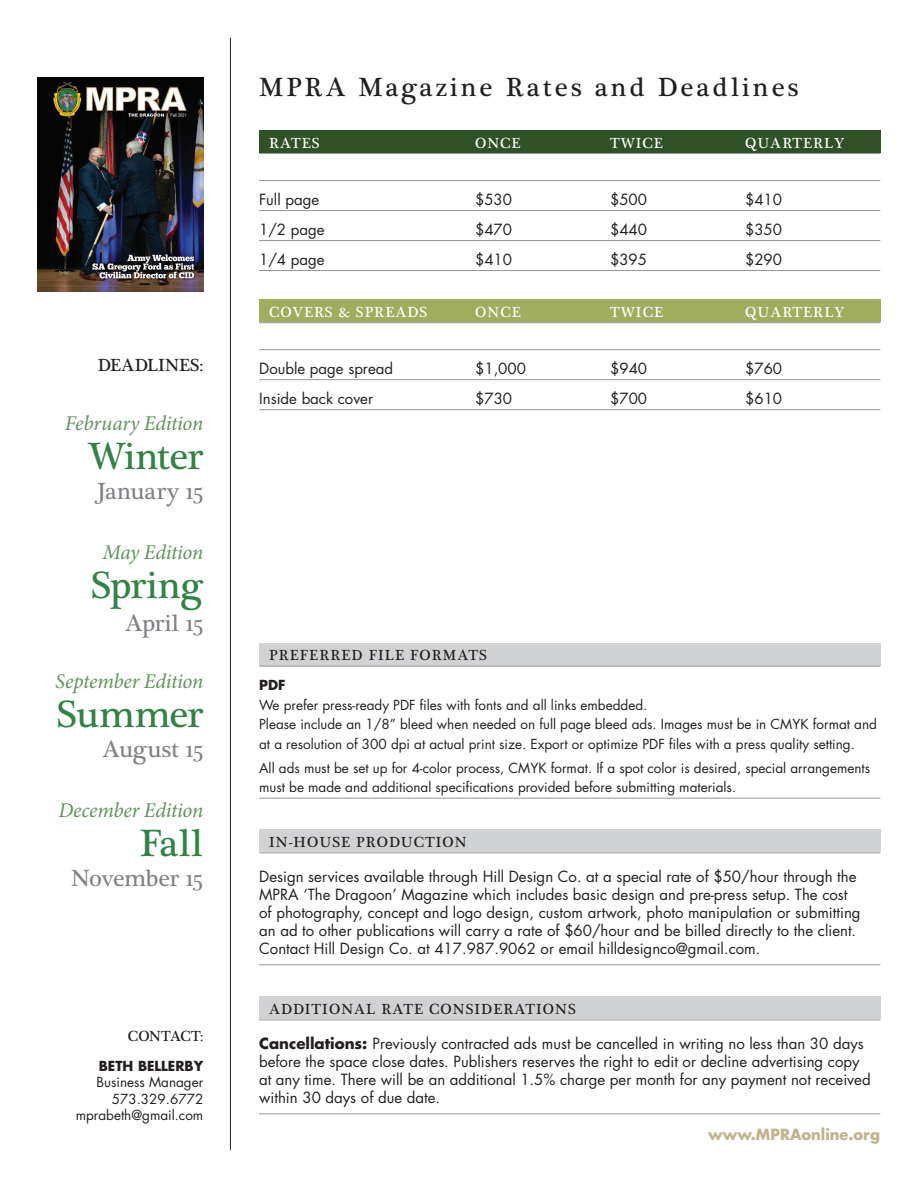
<style>
.page{position:relative;width:918px;height:1188px;background:#fff}
.page>*{position:absolute;margin:0;border:0;box-sizing:border-box;transform-origin:0 0}
.t1{font:39px "Plantagenet Cherokee";letter-spacing:-.015em;color:#328145}
.t2{font:27px "Plantagenet Cherokee";letter-spacing:.11em;color:#231f20}
.t3{font:24px "Plantagenet Cherokee";color:#808285}
.t4{font:24px "Plantagenet Cherokee";letter-spacing:-.02em;color:#808285}
.t5{font:italic 21px "Minion Pro";letter-spacing:-.015em;color:#61915d}
.t6{font:18px "Plantagenet Cherokee";letter-spacing:.005em;color:#231f20}
.t7{font:15px/18px "Futura Std";color:#231f20}
.t8{font:15px "Plantagenet Cherokee";letter-spacing:.07em;color:#231f20}
.t9{font:15px "Plantagenet Cherokee";letter-spacing:.07em;color:#fff}
.t10{font:700 15px "Futura Std";color:#c1b28f}
.t11{font:15px "Plantagenet Cherokee";letter-spacing:-.015em;color:#231f20}
.t12{font:13.5px/19.5px "Futura Std";color:#231f20}
.t13{font:700 13.5px "Futura Std";color:#231f20}
.s1{font-weight:700}
</style>
<div class="page">
<hr style="left:230px;top:38px;width:1px;height:1112px;background:#231f20">
<div style="left:259px;top:130px;width:621px;height:23px;background:#2f5125"></div>
<hr style="left:259px;top:153px;width:621px;height:1px;background:#939598">
<hr style="left:259px;top:180px;width:621px;height:1px;background:#939598">
<hr style="left:259px;top:210px;width:621px;height:1px;background:#939598">
<hr style="left:259px;top:240px;width:621px;height:1px;background:#939598">
<hr style="left:259px;top:270px;width:621px;height:1px;background:#939598">
<div style="left:259px;top:299px;width:621px;height:23px;background:#a0ad5e"></div>
<hr style="left:259px;top:322px;width:621px;height:1px;background:#939598">
<hr style="left:259px;top:349px;width:621px;height:1px;background:#939598">
<hr style="left:259px;top:379px;width:621px;height:1px;background:#939598">
<hr style="left:259px;top:409px;width:621px;height:1px;background:#939598">
<div style="left:259px;top:829px;width:621px;height:23px;background:#d1d2d4"></div>
<hr style="left:259px;top:852px;width:621px;height:1px;background:#939598">
<hr style="left:259px;top:964px;width:621px;height:1px;background:#939598">
<div style="left:259px;top:996px;width:621px;height:23px;background:#d1d2d4"></div>
<hr style="left:259px;top:1020px;width:621px;height:1px;background:#939598">
<hr style="left:259px;top:1113px;width:621px;height:1px;background:#939598">
<img style="left:38px;top:77px;width:165px;height:215px">
<div style="left:259px;top:643px;width:621px;height:23px;background:#d1d2d4"></div>
<hr style="left:259px;top:666px;width:621px;height:1px;background:#939598">
<hr style="left:259px;top:798px;width:621px;height:1px;background:#939598">
<p class="t6" style="left:98px;top:355px;width:107px">DEADLINES:</p>
<h3 class="t5" style="left:65px;top:409px;width:140px">February Edition</h3>
<h1 class="t1" style="left:88px;top:433px;width:116px">Winter</h1>
<h3 class="t3" style="left:97px;top:477px;width:108px">January 15</h3>
<h3 class="t5" style="left:103px;top:538px;width:102px">May Edition</h3>
<h1 class="t1" style="left:91px;top:562px;width:114px">Spring</h1>
<h3 class="t4" style="left:125px;top:609px;width:80px">April 15</h3>
<h3 class="t5" style="left:55px;top:667px;width:150px">September Edition</h3>
<h1 class="t1" style="left:57px;top:691px;width:148px">Summer</h1>
<h3 class="t3" style="left:102px;top:735px;width:102px">August 15</h3>
<h3 class="t5" style="left:58px;top:796px;width:146px">December Edition</h3>
<h1 class="t1" style="left:140px;top:820px;width:65px">Fall</h1>
<h3 class="t4" style="left:71px;top:864px;width:134px">November 15</h3>
<p class="t11" style="left:128px;top:1027px;width:77px">CONTACT:</p>
<p class="t13" style="left:99px;top:1057px;width:106px">BETH BELLERBY</p>
<p class="t12" style="left:76px;top:1074px;width:129px;line-height:16.5px;text-align:right">Business Manager<br>573.329.6772 mprabeth@gmail.com</p>
<h2 class="t2" style="left:259px;top:71px;width:541px">MPRA Magazine Rates and Deadlines</h2>
<p class="t9" style="left:269px;top:134px;width:52px">RATES</p>
<p class="t9" style="left:475px;top:134px;width:47px">ONCE</p>
<p class="t9" style="left:610px;top:134px;width:54px">TWICE</p>
<p class="t9" style="left:745px;top:134px;width:101px">QUARTERLY</p>
<p class="t7" style="left:259px;top:190px;width:62px">Full page</p>
<p class="t7" style="left:475px;top:190px;width:38px">$530</p>
<p class="t7" style="left:610px;top:190px;width:38px">$500</p>
<p class="t7" style="left:745px;top:190px;width:38px">$410</p>
<p class="t7" style="left:259px;top:220px;width:67px">1/2 page</p>
<p class="t7" style="left:475px;top:220px;width:38px">$470</p>
<p class="t7" style="left:610px;top:220px;width:38px">$440</p>
<p class="t7" style="left:745px;top:220px;width:38px">$350</p>
<p class="t7" style="left:259px;top:250px;width:67px">1/4 page</p>
<p class="t7" style="left:475px;top:250px;width:38px">$410</p>
<p class="t7" style="left:610px;top:250px;width:38px">$395</p>
<p class="t7" style="left:745px;top:250px;width:38px">$290</p>
<p class="t9" style="left:269px;top:303px;width:160px">COVERS &amp; SPREADS</p>
<p class="t9" style="left:475px;top:303px;width:47px">ONCE</p>
<p class="t9" style="left:610px;top:303px;width:54px">TWICE</p>
<p class="t9" style="left:745px;top:303px;width:101px">QUARTERLY</p>
<p class="t7" style="left:259px;top:360px;width:135px">Double page spread</p>
<p class="t7" style="left:475px;top:360px;width:52px">$1,000</p>
<p class="t7" style="left:610px;top:360px;width:38px">$940</p>
<p class="t7" style="left:745px;top:360px;width:38px">$760</p>
<p class="t7" style="left:259px;top:390px;width:115px">Inside back cover</p>
<p class="t7" style="left:475px;top:390px;width:38px">$730</p>
<p class="t7" style="left:610px;top:390px;width:38px">$700</p>
<p class="t7" style="left:745px;top:390px;width:38px">$610</p>
<p class="t8" style="left:269px;top:647px;width:219px">PREFERRED FILE FORMATS</p>
<p class="t13" style="left:259px;top:676px;width:28px">PDF</p>
<p class="t12" style="left:259px;top:695px;width:619px">We prefer press-ready PDF files with fonts and all links embedded.<br>Please include an 1/8” bleed when needed on full page bleed ads. Images must be in CMYK format and at a resolution of 300 dpi at actual print size. Export or optimize PDF files with a press quality setting.</p>
<p class="t12" style="left:259px;top:758px;width:613px">All ads must be set up for 4-color process, CMYK format. If a spot color is desired, special arrangements must be made and additional specifications provided before submitting materials.</p>
<p class="t8" style="left:269px;top:833px;width:199px">IN-HOUSE PRODUCTION</p>
<p class="t7" style="left:259px;top:867px;width:603px">Design services available through Hill Design Co. at a special rate of $50/hour through the MPRA ‘The Dragoon’ Magazine which includes basic design and pre-press setup. The cost of photography, concept and logo design, custom artwork, photo manipulation or submitting an ad to other publications will carry a rate of $60/hour and be billed directly to the client.<br>Contact Hill Design Co. at 417.987.9062 or email hilldesignco@gmail.com.</p>
<p class="t8" style="left:269px;top:1000px;width:308px">ADDITIONAL RATE CONSIDERATIONS</p>
<p class="t7" style="left:259px;top:1034px;width:613px"><span class="s1">Cancellations:</span> Previously contracted ads must be cancelled in writing no less than 30 days before the space close dates. Publishers reserves the right to edit or decline advertising copy at any time. There will be an additional 1.5% charge per month for any payment not received within 30 days of due date.</p>
<p class="t10" style="left:708px;top:1124px;width:173px">www.MPRAonline.org</p>
</div>
